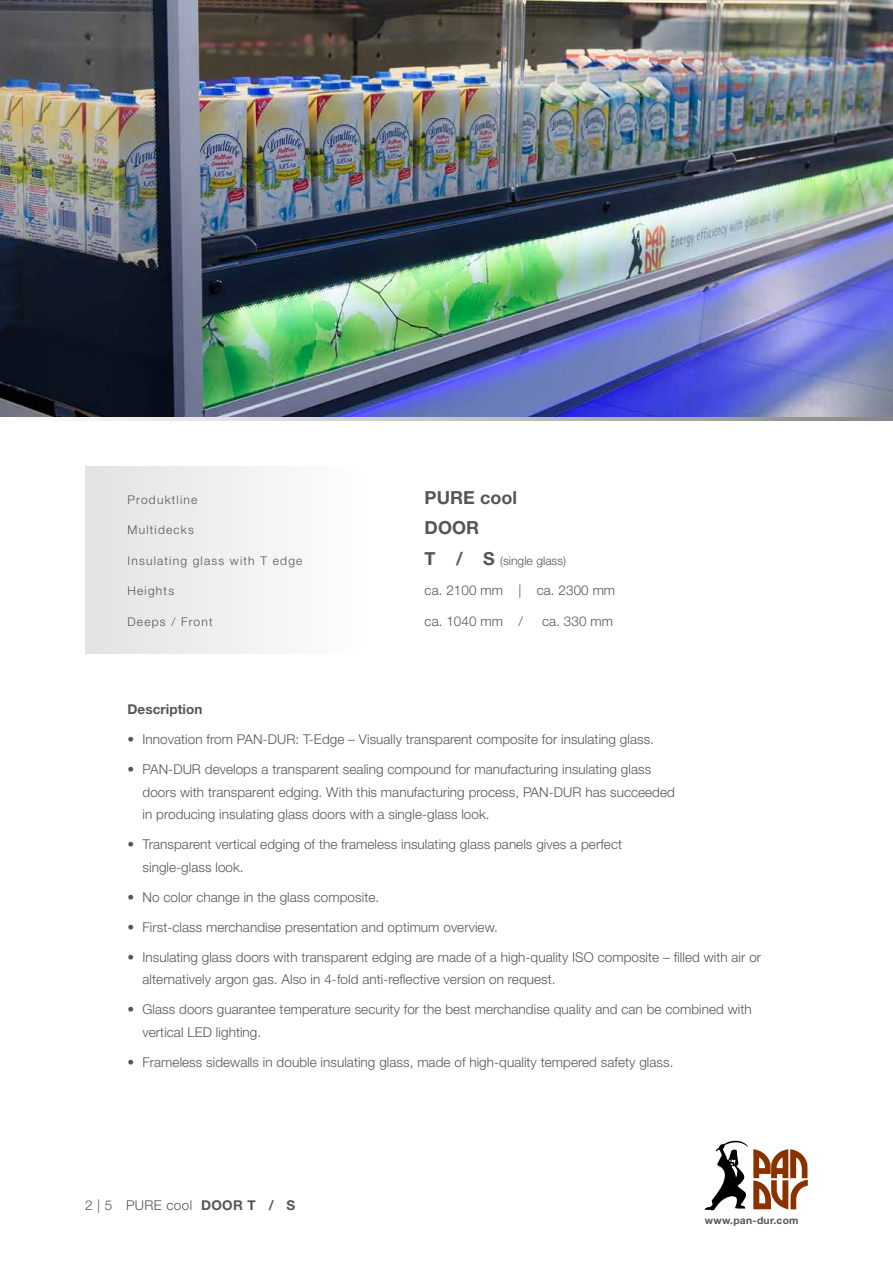
<style>
.page{position:relative;width:893px;height:1263px;background:#fff}
.page>*{position:absolute;margin:0;border:0;box-sizing:border-box;transform-origin:0 0}
.t1{font:700 18px "Helvetica Neue";letter-spacing:.005em;color:#565656}
.t2{font:300 13.5px/22.5px "Helvetica Neue";letter-spacing:.005em;color:#565656}
.t3{font:300 13.5px "Helvetica Neue";letter-spacing:.03em;color:#565656}
.t4{font:700 13.5px "Helvetica Neue";letter-spacing:.005em;color:#565656}
.t5{font:300 12px "Helvetica Neue";letter-spacing:.1em;color:#565656}
.t6{font:300 12px "Helvetica Neue";letter-spacing:.005em;color:#565656}
.t7{font:700 10.2px "Helvetica Neue";letter-spacing:.03em;color:#565656}
.s1{font-weight:700;font-size:18px}
.s2{font-weight:700}
</style>
<div class="page">
<svg style="left:704px;top:1140px;width:104px;height:70px"></svg>
<svg style="left:85px;top:417px;width:808px;height:4px"></svg>
<img style="left:0;top:0;width:893px;height:417px">
<div style="left:85px;top:466px;width:281px;height:188px;background:linear-gradient(to right,#e2e2e2,#fefefe)"></div>
<p class="t5" style="left:128px;top:492px;width:71px">Produktline</p>
<h1 class="t1" style="left:425px;top:486px;width:94px">PURE cool</h1>
<p class="t5" style="left:128px;top:523px;width:68px">Multidecks</p>
<h1 class="t1" style="left:425px;top:517px;width:56px">DOOR</h1>
<p class="t5" style="left:128px;top:553px;width:176px">Insulating glass with T edge</p>
<p class="t6" style="left:425px;top:553px;width:143px"><span class="s1">T / S</span> (single glass)</p>
<p class="t5" style="left:128px;top:584px;width:48px">Heights</p>
<p class="t2" style="left:425px;top:579px;width:192px">ca. 2100 mm | ca. 2300 mm</p>
<p class="t5" style="left:128px;top:614px;width:87px">Deeps / Front</p>
<p class="t2" style="left:425px;top:609px;width:100px">ca. 1040 mm /</p>
<p class="t2" style="left:542px;top:609px;width:72px">ca. 330 mm</p>
<p class="t4" style="left:128px;top:701px;width:76px">Description</p>
<p class="t2" style="left:128px;top:728px;width:528px">• Innovation from PAN-DUR: T-Edge – Visually transparent composite for insulating glass.</p>
<p class="t2" style="left:143px;top:758px;width:534px;text-indent:-15px">• PAN-DUR develops a transparent sealing compound for manufacturing insulating glass doors with transparent edging. With this manufacturing process, PAN-DUR has succeeded in producing insulating glass doors with a single-glass look.</p>
<p class="t2" style="left:143px;top:833px;width:481px;text-indent:-15px">• Transparent vertical edging of the frameless insulating glass panels gives a perfect single-glass look.</p>
<p class="t2" style="left:128px;top:885px;width:253px">• No color change in the glass composite.</p>
<p class="t2" style="left:128px;top:915px;width:372px">• First-class merchandise presentation and optimum overview.</p>
<p class="t2" style="left:143px;top:945px;width:620px;text-indent:-15px">• Insulating glass doors with transparent edging are made of a high-quality ISO composite – filled with air or alternatively argon gas. Also in 4-fold anti-reflective version on request.</p>
<p class="t2" style="left:143px;top:998px;width:611px;text-indent:-15px">• Glass doors guarantee temperature security for the best merchandise quality and can be combined with vertical LED lighting.</p>
<p class="t2" style="left:128px;top:1050px;width:547px">• Frameless sidewalls in double insulating glass, made of high-quality tempered safety glass.</p>
<p class="t3" style="left:85px;top:1197px;width:212px">2 | 5 PURE cool <span class="s2">DOOR T / S</span></p>
<p class="t7" style="left:705px;top:1214px;width:95px">www.pan-dur.com</p>
</div>
